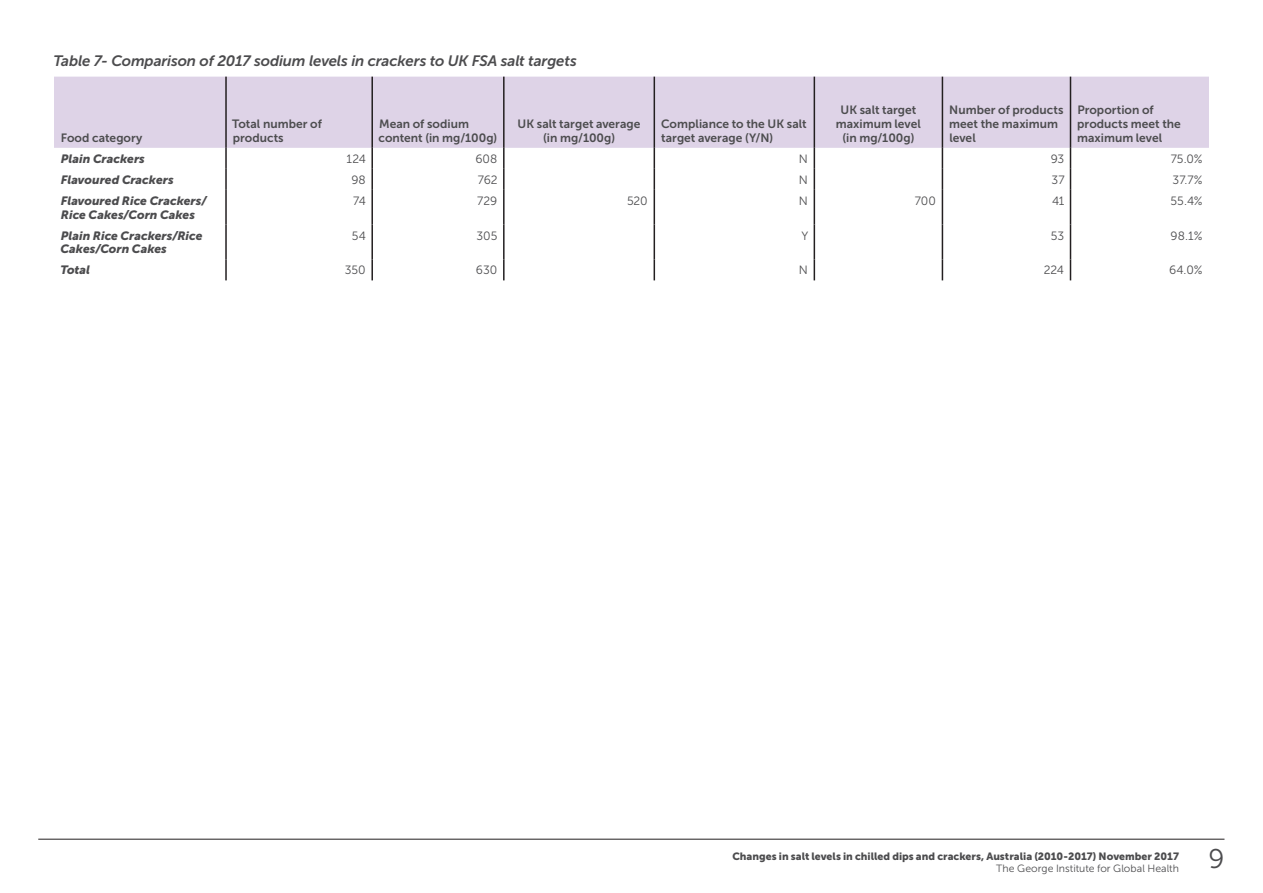
<style>
.page{position:relative;width:1263px;height:893px;background:#fff}
.page>*{position:absolute;margin:0;border:0;box-sizing:border-box;transform-origin:0 0}
.t1{font:27px "Museo Sans 300";color:#4c4c4e}
.t2{font:italic 15px "Museo Sans 700";letter-spacing:-.01em;color:#4c4c4e}
.t3{font:12px/13.8px "Museo Sans 700";color:#4c4c4e}
.t4{font:italic 12px/13.8px "Museo Sans 900";color:#4c4c4e}
.t5{font:12px "Museo Sans 300";color:#4c4c4e}
.t6{font:10.5px "Museo Sans 900";color:#4c4c4e}
.t7{font:10.5px "Museo Sans 300";letter-spacing:.005em;color:#4c4c4e}
</style>
<div class="page">
<hr style="left:38px;top:839px;width:1186px;height:1px;background:#231f20">
<div style="left:54px;top:77px;width:1155px;height:71px;background:#ded3e7"></div>
<hr style="left:225px;top:77px;width:2px;height:71px;background:#231f20">
<hr style="left:371px;top:77px;width:2px;height:71px;background:#231f20">
<hr style="left:503px;top:77px;width:1px;height:71px;background:#231f20">
<hr style="left:653px;top:77px;width:2px;height:71px;background:#231f20">
<hr style="left:814px;top:77px;width:1px;height:71px;background:#231f20">
<hr style="left:942px;top:77px;width:1px;height:71px;background:#231f20">
<hr style="left:1070px;top:77px;width:1px;height:71px;background:#231f20">
<hr style="left:225px;top:148px;width:2px;height:21px;background:#231f20">
<hr style="left:371px;top:148px;width:2px;height:21px;background:#231f20">
<hr style="left:653px;top:148px;width:2px;height:21px;background:#231f20">
<hr style="left:225px;top:169px;width:2px;height:21px;background:#231f20">
<hr style="left:371px;top:169px;width:2px;height:21px;background:#231f20">
<svg style="left:503px;top:148px;width:1px;height:42px"></svg>
<hr style="left:653px;top:169px;width:2px;height:21px;background:#231f20">
<svg style="left:814px;top:148px;width:1px;height:42px"></svg>
<svg style="left:942px;top:148px;width:1px;height:42px"></svg>
<svg style="left:1070px;top:148px;width:1px;height:42px"></svg>
<hr style="left:225px;top:190px;width:2px;height:35px;background:#231f20">
<hr style="left:371px;top:190px;width:2px;height:35px;background:#231f20">
<hr style="left:503px;top:190px;width:1px;height:35px;background:#231f20">
<hr style="left:653px;top:190px;width:2px;height:35px;background:#231f20">
<hr style="left:814px;top:190px;width:1px;height:35px;background:#231f20">
<hr style="left:942px;top:190px;width:1px;height:35px;background:#231f20">
<hr style="left:1070px;top:190px;width:1px;height:35px;background:#231f20">
<hr style="left:225px;top:225px;width:2px;height:34px;background:#231f20">
<hr style="left:371px;top:225px;width:2px;height:34px;background:#231f20">
<hr style="left:503px;top:225px;width:1px;height:34px;background:#231f20">
<hr style="left:653px;top:225px;width:2px;height:34px;background:#231f20">
<hr style="left:814px;top:225px;width:1px;height:34px;background:#231f20">
<hr style="left:942px;top:225px;width:1px;height:34px;background:#231f20">
<hr style="left:1070px;top:225px;width:1px;height:34px;background:#231f20">
<hr style="left:225px;top:259px;width:2px;height:21px;background:#231f20">
<hr style="left:371px;top:259px;width:2px;height:21px;background:#231f20">
<svg style="left:503px;top:259px;width:1px;height:21px"></svg>
<hr style="left:653px;top:259px;width:2px;height:21px;background:#231f20">
<svg style="left:814px;top:259px;width:1px;height:21px"></svg>
<svg style="left:942px;top:259px;width:1px;height:21px"></svg>
<svg style="left:1070px;top:259px;width:1px;height:21px"></svg>
<p class="t2" style="left:53px;top:56px;width:525px">Table 7- Comparison of 2017 sodium levels in crackers to UK FSA salt targets</p>
<p class="t3" style="left:61px;top:132px;width:83px">Food category</p>
<p class="t3" style="left:232px;top:118px;width:91px">Total number of products</p>
<p class="t3" style="left:379px;top:118px;width:120px">Mean of sodium content (in mg/100g)</p>
<p class="t3" style="left:518px;top:118px;width:124px;text-align:center">UK salt target average (in mg/100g)</p>
<p class="t3" style="left:661px;top:118px;width:147px">Compliance to the UK salt target average (Y/N)</p>
<p class="t3" style="left:836px;top:104px;width:86px;text-align:center">UK salt target maximum level (in mg/100g)</p>
<p class="t3" style="left:949px;top:104px;width:116px">Number of products meet the maximum level</p>
<p class="t3" style="left:1077px;top:104px;width:105px">Proportion of products meet the maximum level</p>
<p class="t4" style="left:61px;top:153px;width:85px">Plain Crackers</p>
<p class="t5" style="left:347px;top:154px;width:21px">124</p>
<p class="t5" style="left:475px;top:154px;width:23px">608</p>
<p class="t5" style="left:799px;top:154px;width:11px">N</p>
<p class="t5" style="left:1051px;top:154px;width:15px">93</p>
<p class="t5" style="left:1171px;top:154px;width:34px">75.0%</p>
<p class="t4" style="left:61px;top:174px;width:114px">Flavoured Crackers</p>
<p class="t5" style="left:351px;top:175px;width:16px">98</p>
<p class="t5" style="left:478px;top:175px;width:21px">762</p>
<p class="t5" style="left:799px;top:175px;width:11px">N</p>
<p class="t5" style="left:1051px;top:175px;width:15px">37</p>
<p class="t5" style="left:1172px;top:175px;width:32px">37.7%</p>
<p class="t4" style="left:61px;top:195px;width:147px">Flavoured Rice Crackers/<br>Rice Cakes/Corn Cakes</p>
<p class="t5" style="left:353px;top:196px;width:14px">74</p>
<p class="t5" style="left:477px;top:196px;width:22px">729</p>
<p class="t5" style="left:627px;top:196px;width:22px">520</p>
<p class="t5" style="left:799px;top:196px;width:11px">N</p>
<p class="t5" style="left:915px;top:196px;width:23px">700</p>
<p class="t5" style="left:1052px;top:196px;width:14px">41</p>
<p class="t5" style="left:1170px;top:196px;width:34px">55.4%</p>
<p class="t4" style="left:61px;top:230px;width:144px">Plain Rice Crackers/Rice<br>Cakes/Corn Cakes</p>
<p class="t5" style="left:352px;top:231px;width:16px">54</p>
<p class="t5" style="left:477px;top:231px;width:22px">305</p>
<p class="t5" style="left:801px;top:231px;width:8px">Y</p>
<p class="t5" style="left:1051px;top:231px;width:15px">53</p>
<p class="t5" style="left:1170px;top:231px;width:34px">98.1%</p>
<p class="t4" style="left:60px;top:265px;width:31px">Total</p>
<p class="t5" style="left:345px;top:266px;width:22px">350</p>
<p class="t5" style="left:476px;top:266px;width:23px">630</p>
<p class="t5" style="left:799px;top:266px;width:11px">N</p>
<p class="t5" style="left:1044px;top:266px;width:22px">224</p>
<p class="t5" style="left:1169px;top:266px;width:35px">64.0%</p>
<p class="t6" style="left:732px;top:852px;width:448px">Changes in salt levels in chilled dips and crackers, Australia (2010-2017) November 2017</p>
<p class="t7" style="left:996px;top:864px;width:184px">The George Institute for Global Health</p>
<h1 class="t1" style="left:1208px;top:848px;width:18px">9</h1>
</div>
